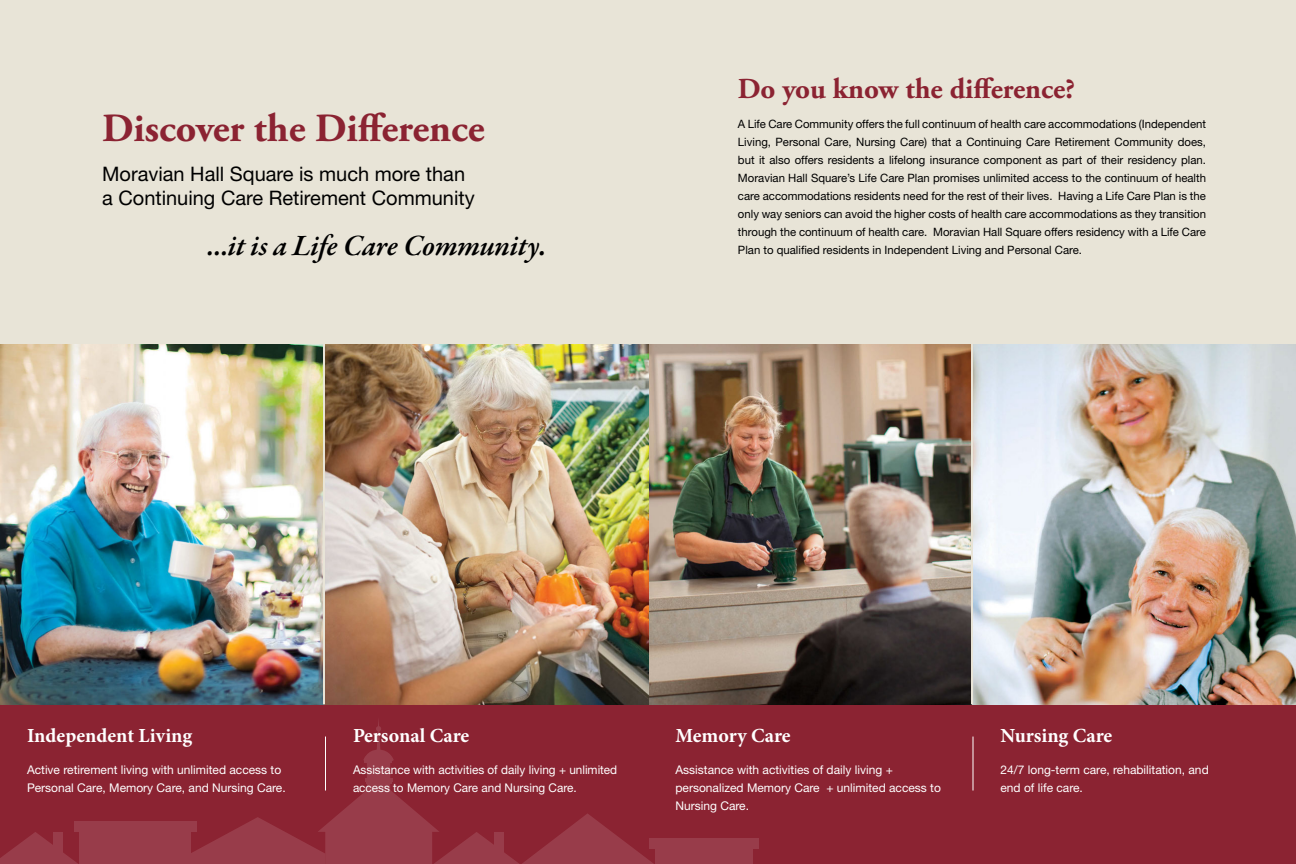
<style>
.page{position:relative;width:1296px;height:864px;background:#fff}
.page>*{position:absolute;margin:0;border:0;box-sizing:border-box;transform-origin:0 0}
.t1{font:700 40px "Adobe Garamond Pro";color:#8b2332}
.t2{font:italic 600 30px "Garamond Premr Pro";letter-spacing:-.005em;color:#000}
.t3{font:700 29px "Adobe Garamond Pro";color:#8b2332}
.t4{font:20px/24px "Helvetica Neue LT Std";color:#000}
.t5{font:700 20px "Minion Pro";color:#fff}
.t6{font:12px/18px "Helvetica Neue LT Std";color:#fff}
.t7{font:11.5px/18px "Helvetica Neue LT Std";color:#000;text-align:justify}
</style>
<div class="page">
<div style="left:0;top:0;width:1296px;height:344px;background:#e8e4d7"></div>
<div style="left:0;top:704px;width:1296px;height:160px;background:#8b2332"></div>
<svg style="left:0;top:832px;width:78px;height:32px"></svg>
<div style="left:53px;top:832px;width:10px;height:32px;background:#983c4a"></div>
<svg style="left:191px;top:721px;width:463px;height:143px"></svg>
<div style="left:655px;top:849px;width:98px;height:15px;background:#983c4a"></div>
<div style="left:650px;top:838px;width:109px;height:11px;background:#983c4a"></div>
<div style="left:79px;top:832px;width:112px;height:32px;background:#983c4a"></div>
<div style="left:74px;top:821px;width:123px;height:11px;background:#983c4a"></div>
<hr style="left:325px;top:737px;width:1px;height:54px;background:#fff">
<hr style="left:972px;top:737px;width:2px;height:54px;background:#fff">
<img style="left:0;top:344px;width:1296px;height:360px">
<hr style="left:323px;top:336px;width:2px;height:368px;background:#e8e4d7">
<hr style="left:971px;top:336px;width:2px;height:368px;background:#e8e4d7">
<h1 class="t1" style="left:102px;top:105px;width:384px">Discover the Difference</h1>
<h3 class="t4" style="left:102px;top:161px;width:374px">Moravian Hall Square is much more than a Continuing Care Retirement Community</h3>
<h2 class="t2" style="left:208px;top:227px;width:341px">…it is a Life Care Community.</h2>
<h3 class="t3" style="left:738px;top:72px;width:339px">Do you know the difference?</h3>
<p class="t7" style="left:738px;top:115px;width:470px">A Life Care Community offers the full continuum of health care accommodations (Independent Living, Personal Care, Nursing Care) that a Continuing Care Retirement Community does, but it also offers residents a lifelong insurance component as part of their residency plan.<br>Moravian Hall Square’s Life Care Plan promises unlimited access to the continuum of health care accommodations residents need for the rest of their lives. Having a Life Care Plan is the only way seniors can avoid the higher costs of health care accommodations as they transition through the continuum of health care. Moravian Hall Square offers residency with a Life Care Plan to qualified residents in Independent Living and Personal Care.</p>
<h3 class="t5" style="left:27px;top:722px;width:167px">Independent Living</h3>
<p class="t6" style="left:27px;top:761px;width:260px">Active retirement living with unlimited access to<br>Personal Care, Memory Care, and Nursing Care.</p>
<h3 class="t5" style="left:353px;top:722px;width:118px">Personal Care</h3>
<p class="t6" style="left:353px;top:761px;width:266px">Assistance with activities of daily living + unlimited access to Memory Care and Nursing Care.</p>
<h3 class="t5" style="left:676px;top:722px;width:117px">Memory Care</h3>
<p class="t6" style="left:676px;top:761px;width:267px">Assistance with activities of daily living + personalized Memory Care + unlimited access to<br>Nursing Care.</p>
<h3 class="t5" style="left:1000px;top:722px;width:113px">Nursing Care</h3>
<p class="t6" style="left:1000px;top:761px;width:210px">24/7 long-term care, rehabilitation, and end of life care.</p>
</div>
